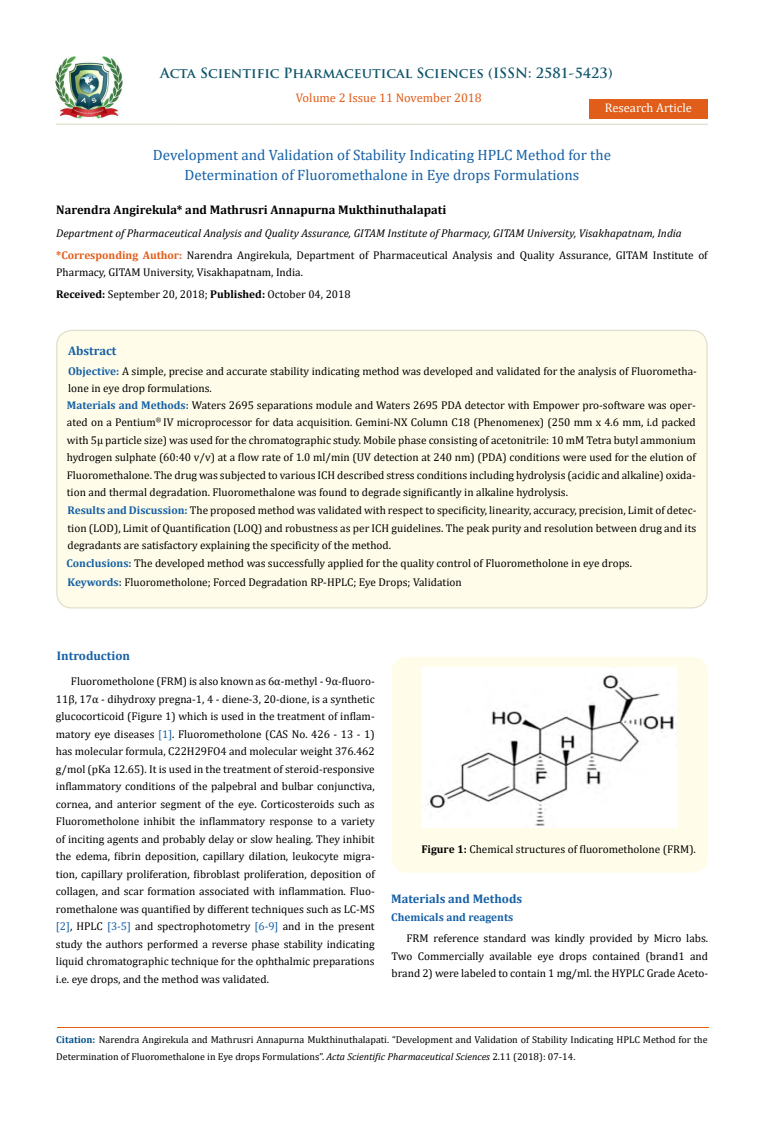
<style>
.page{position:relative;width:764px;height:1127px;background:#fff}
.page>*{position:absolute;margin:0;border:0;box-sizing:border-box;transform-origin:0 0}
.t1{font:15px/20px "Cambria";color:#1560a6;text-align:center}
.t2{font:700 13.75px "Trajan Pro";color:#0e546a}
.t3{font:700 12.5px "Cambria";color:#000}
.t4{font:700 12.5px "Cambria";color:#1560a6}
.t5{font:12.5px "Cambria";color:#e05d1a}
.t6{font:12.5px "Cambria";color:#fff}
.t7{font:11.25px/17.5px "Cambria";color:#000}
.t8{font:italic 11.25px/22px "Cambria";color:#000}
.t9{font:700 11.25px "Cambria";color:#1560a6}
.t10{font:10px/17.5px "Cambria";color:#000}
.s1{font-weight:700;font-style:normal;color:#e05d1a}
.s2{font-style:normal}
.s3{font-weight:700}
.s4{font-weight:700;color:#1560a6}
.s5{font-weight:700;color:#0e546a}
.s6{color:#1560a6}
.s7{font-weight:700;color:#035089}
.s8{font-style:italic}
</style>
<div class="page">
<img style="left:56px;top:57px;width:66px;height:61px">
<div style="left:589px;top:99px;width:118px;height:20px;background:#e05d1a"></div>
<div style="left:57px;top:330px;width:650px;height:278px;background:#fffde9;border-radius:15px"></div>
<div style="left:392px;top:657px;width:315px;height:215px;background:#fffde9;border-radius:15px"></div>
<img style="left:422px;top:668px;width:255px;height:159px">
<hr style="left:56px;top:123px;width:651px;height:2px;background:#e0dfcd">
<hr style="left:57px;top:1027px;width:651px;height:1px;background:#e05d1a">
<p class="t2" style="left:160px;top:64px;width:454px">Acta Scientific Pharmaceutical Sciences (ISSN: 2581-5423)</p>
<p class="t5" style="left:296px;top:91px;width:187px">Volume 2 Issue 11 November 2018</p>
<p class="t6" style="left:605px;top:100px;width:89px">Research Article</p>
<h1 class="t1" style="left:153px;top:145px;width:459px">Development and Validation of Stability Indicating HPLC Method for the<br>Determination of Fluoromethalone in Eye drops Formulations</h1>
<p class="t3" style="left:56px;top:201px;width:392px">Narendra Angirekula* and Mathrusri Annapurna Mukthinuthalapati</p>
<p class="t8" style="left:56px;top:221px;width:653px">Department of Pharmaceutical Analysis and Quality Assurance, GITAM Institute of Pharmacy, GITAM University, Visakhapatnam, India <span class="s1">*Corresponding Author:</span> <span class="s2">Narendra Angirekula, Department of Pharmaceutical Analysis and Quality Assurance, GITAM Institute of</span></p>
<p class="t7" style="left:56px;top:264px;width:248px">Pharmacy, GITAM University, Visakhapatnam, India.</p>
<p class="t7" style="left:56px;top:286px;width:296px"><span class="s3">Received:</span> September 20, 2018; <span class="s3">Published:</span> October 04, 2018</p>
<p class="t4" style="left:68px;top:342px;width:50px">Abstract</p>
<p class="t7" style="left:68px;top:362px;width:630px"><span class="s4">Objective:</span> A simple, precise and accurate stability indicating method was developed and validated for the analysis of Fluorometha&shy;lone in eye drop formulations.</p>
<p class="t7" style="left:66px;top:396px;width:631px"><span class="s4">Materials and Methods:</span> Waters 2695 separations module and Waters 2695 PDA detector with Empower pro-software was oper&shy;ated on a Pentium<sup>®</sup> IV microprocessor for data acquisition. Gemini-NX Column C18 (Phenomenex) (250 mm x 4.6 mm, i.d packed with 5µ particle size) was used for the chromatographic study. Mobile phase consisting of acetonitrile: 10 mM Tetra butyl ammonium hydrogen sulphate (60:40 v/v) at a flow rate of 1.0 ml/min (UV detection at 240 nm) (PDA) conditions were used for the elution of Fluoromethalone. The drug was subjected to various ICH described stress conditions including hydrolysis (acidic and alkaline) oxida&shy;tion and thermal degradation. Fluoromethalone was found to degrade significantly in alkaline hydrolysis.<br><span class="s4">Results and Discussion:</span> The proposed method was validated with respect to specificity, linearity, accuracy, precision, Limit of detec&shy;tion (LOD), Limit of Quantification (LOQ) and robustness as per ICH guidelines. The peak purity and resolution between drug and its degradants are satisfactory explaining the specificity of the method.<br><span class="s4">Conclusions:</span> The developed method was successfully applied for the quality control of Fluorometholone in eye drops.</p>
<p class="t7" style="left:68px;top:573px;width:396px"><span class="s4">Keywords</span><span class="s5">:</span> Fluorometholone; Forced Degradation RP-HPLC; Eye Drops; Validation</p>
<p class="t4" style="left:57px;top:646px;width:75px">Introduction</p>
<p class="t7" style="left:56px;top:672px;width:320px;text-align:justify;text-indent:15px">Fluorometholone (FRM) is also known as 6α-methyl - 9α-fluoro-11β, 17α - dihydroxy pregna-1, 4 - diene-3, 20-dione, is a synthetic glucocorticoid (Figure 1) which is used in the treatment of inflam&shy;matory eye diseases <span class="s6">[1]</span>. Fluorometholone (CAS No. 426 - 13 - 1) has molecular formula, C22H29FO4 and molecular weight 376.462 g/mol (pKa 12.65). It is used in the treatment of steroid-responsive inflammatory conditions of the palpebral and bulbar conjunctiva, cornea, and anterior segment of the eye. Corticosteroids such as Fluorometholone inhibit the inflammatory response to a variety of inciting agents and probably delay or slow healing. They inhibit the edema, fibrin deposition, capillary dilation, leukocyte migra&shy;tion, capillary proliferation, fibroblast proliferation, deposition of collagen, and scar formation associated with inflammation. Fluo&shy;romethalone was quantified by different techniques such as LC-MS <span class="s6">[2]</span>, HPLC <span class="s6">[3-5]</span> and spectrophotometry <span class="s6">[6-9]</span> and in the present study the authors performed a reverse phase stability indicating liquid chromatographic technique for the ophthalmic preparations i.e. eye drops, and the method was validated.</p>
<p class="t7" style="left:421px;top:839px;width:276px"><span class="s3">Figure 1:</span> Chemical structures of fluorometholone (FRM).</p>
<p class="t4" style="left:391px;top:890px;width:133px">Materials and Methods</p>
<p class="t9" style="left:391px;top:909px;width:123px">Chemicals and reagents</p>
<p class="t7" style="left:391px;top:929px;width:318px;text-align:justify;text-indent:15px">FRM reference standard was kindly provided by Micro labs.<br>Two Commercially available eye drops contained (brand1 and brand 2) were labeled to contain 1 mg/ml. the HYPLC Grade Aceto-</p>
<p class="t10" style="left:56px;top:1030px;width:653px"><span class="s7">Citation:</span> Narendra Angirekula and Mathrusri Annapurna Mukthinuthalapati. “Development and Validation of Stability Indicating HPLC Method for the<br>Determination of Fluoromethalone in Eye drops Formulations”. <span class="s8">Acta Scientific Pharmaceutical Sciences</span> 2.11 (2018): 07-14.</p>
</div>
